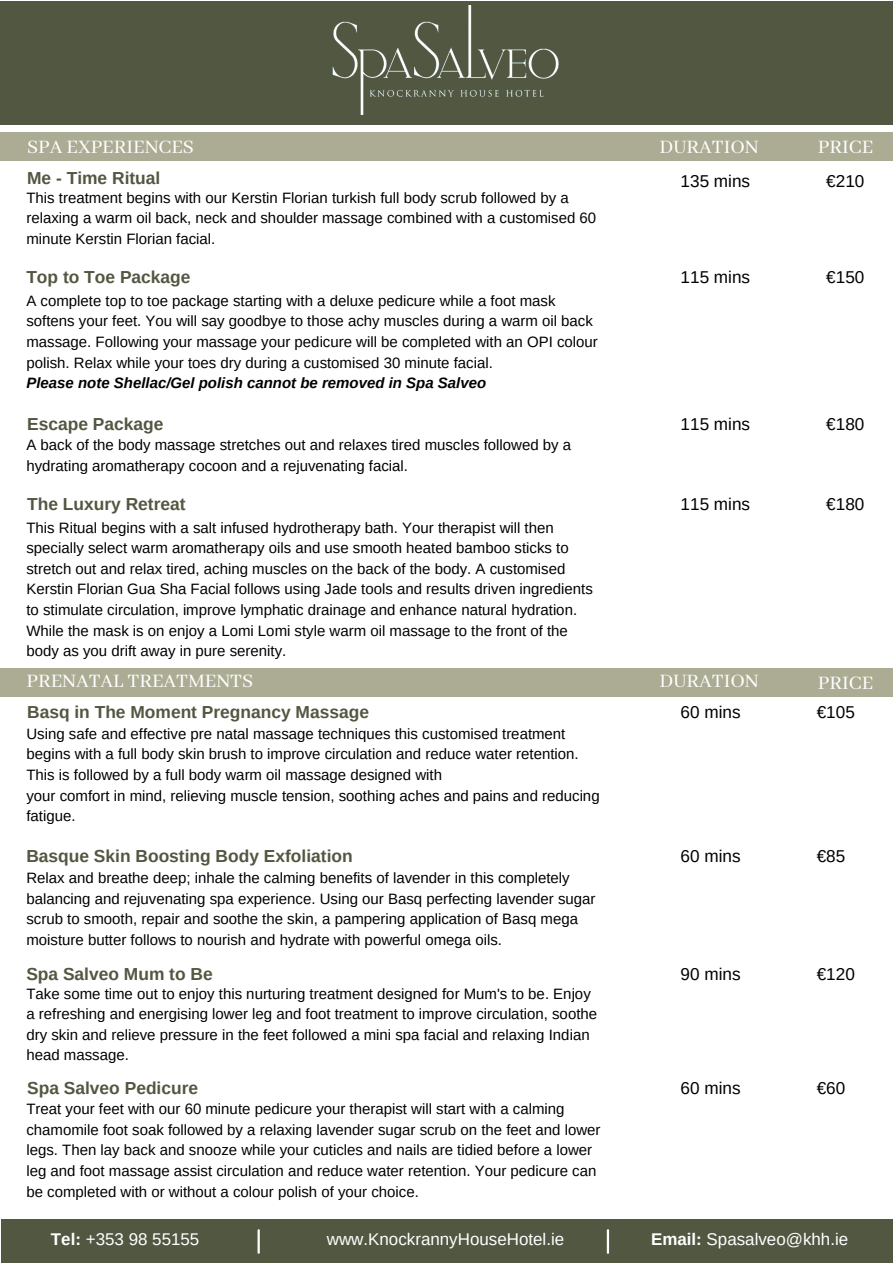
<style>
.page{position:relative;width:893px;height:1264px;background:#fff}
.page>*{position:absolute;margin:0;border:0;box-sizing:border-box;transform-origin:0 0}
.t1{font:21.15px "Abhaya Libre";color:#fff}
.t2{font:700 17.4px "Arimo";color:#525741}
.t3{font:17.1px "Arimo";color:#000}
.t4{font:16.95px "Arimo";color:#fff}
.t5{font:15px/20.5px "Arimo";color:#000}
.t6{font:italic 700 15px "Arimo";color:#000}
.s1{font-weight:700}
</style>
<div class="page">
<div style="left:0;top:1px;width:892px;height:124px;background:#525741"></div>
<img style="left:332px;top:6px;width:227px;height:109px">
<div style="left:0;top:132px;width:892px;height:28px;background:#acac94"></div>
<div style="left:1px;top:1219px;width:891px;height:43px;background:#525741"></div>
<hr style="left:257px;top:1230px;width:3px;height:22px;background:#fff">
<hr style="left:606px;top:1230px;width:3px;height:22px;background:#fff">
<div style="left:0;top:668px;width:892px;height:28px;background:#acac94"></div>
<p class="t1" style="left:27px;top:135px;width:168px">SPA EXPERIENCES</p>
<p class="t2" style="left:27px;top:168px;width:135px">Me - Time Ritual</p>
<p class="t5" style="left:26px;top:187px;width:571px">This treatment begins with our Kerstin Florian turkish full body scrub followed by a relaxing a warm oil back, neck and shoulder massage combined with a customised 60 minute Kerstin Florian facial.</p>
<p class="t2" style="left:26px;top:267px;width:166px">Top to Toe Package</p>
<p class="t5" style="left:26px;top:290px;width:573px">A complete top to toe package starting with a deluxe pedicure while a foot mask softens your feet. You will say goodbye to those achy muscles during a warm oil back massage. Following your massage your pedicure will be completed with an OPI colour polish. Relax while your toes dry during a customised 30 minute facial.</p>
<p class="t6" style="left:26px;top:375px;width:461px">Please note Shellac/Gel polish cannot be removed in Spa Salveo</p>
<p class="t2" style="left:27px;top:414px;width:138px">Escape Package</p>
<p class="t5" style="left:26px;top:434px;width:546px">A back of the body massage stretches out and relaxes tired muscles followed by a hydrating aromatherapy cocoon and a rejuvenating facial.</p>
<p class="t2" style="left:27px;top:494px;width:160px">The Luxury Retreat</p>
<p class="t5" style="left:26px;top:517px;width:568px">This Ritual begins with a salt infused hydrotherapy bath. Your therapist will then specially select warm aromatherapy oils and use smooth heated bamboo sticks to stretch out and relax tired, aching muscles on the back of the body. A customised Kerstin Florian Gua Sha Facial follows using Jade tools and results driven ingredients to stimulate circulation, improve lymphatic drainage and enhance natural hydration.<br>While the mask is on enjoy a Lomi Lomi style warm oil massage to the front of the body as you drift away in pure serenity.</p>
<p class="t1" style="left:659px;top:135px;width:101px">DURATION</p>
<p class="t1" style="left:817px;top:135px;width:57px">PRICE</p>
<p class="t3" style="left:680px;top:172px;width:71px">135 mins</p>
<p class="t3" style="left:826px;top:172px;width:40px">€210</p>
<p class="t3" style="left:680px;top:267px;width:71px">115 mins</p>
<p class="t3" style="left:826px;top:267px;width:40px">€150</p>
<p class="t3" style="left:680px;top:414px;width:71px">115 mins</p>
<p class="t3" style="left:826px;top:414px;width:40px">€180</p>
<p class="t3" style="left:680px;top:494px;width:71px">115 mins</p>
<p class="t3" style="left:826px;top:494px;width:40px">€180</p>
<p class="t1" style="left:26px;top:669px;width:228px">PRENATAL TREATMENTS</p>
<p class="t1" style="left:659px;top:669px;width:101px">DURATION</p>
<p class="t1" style="left:817px;top:671px;width:57px">PRICE</p>
<p class="t2" style="left:27px;top:702px;width:343px">Basq in The Moment Pregnancy Massage</p>
<p class="t5" style="left:26px;top:723px;width:554px">Using safe and effective pre natal massage techniques this customised treatment begins with a full body skin brush to improve circulation and reduce water retention.<br>This is followed by a full body warm oil massage designed with</p>
<p class="t5" style="left:26px;top:785px;width:574px">your comfort in mind, relieving muscle tension, soothing aches and pains and reducing fatigue.</p>
<p class="t2" style="left:26px;top:846px;width:328px">Basque Skin Boosting Body Exfoliation</p>
<p class="t5" style="left:26px;top:867px;width:570px">Relax and breathe deep; inhale the calming benefits of lavender in this completely balancing and rejuvenating spa experience. Using our Basq perfecting lavender sugar scrub to smooth, repair and soothe the skin, a pampering application of Basq mega moisture butter follows to nourish and hydrate with powerful omega oils.</p>
<p class="t5" style="left:26px;top:983px;width:572px">Take some time out to enjoy this nurturing treatment designed for Mum's to be. Enjoy a refreshing and energising lower leg and foot treatment to improve circulation, soothe dry skin and relieve pressure in the feet followed a mini spa facial and relaxing Indian head massage.</p>
<p class="t5" style="left:26px;top:1098px;width:575px">Treat your feet with our 60 minute pedicure your therapist will start with a calming chamomile foot soak followed by a relaxing lavender sugar scrub on the feet and lower legs. Then lay back and snooze while your cuticles and nails are tidied before a lower leg and foot massage assist circulation and reduce water retention. Your pedicure can be completed with or without a colour polish of your choice.</p>
<p class="t2" style="left:26px;top:964px;width:188px">Spa Salveo Mum to Be</p>
<p class="t2" style="left:27px;top:1078px;width:172px">Spa Salveo Pedicure</p>
<p class="t3" style="left:680px;top:702px;width:61px">60 mins</p>
<p class="t3" style="left:816px;top:702px;width:40px">€105</p>
<p class="t3" style="left:680px;top:846px;width:61px">60 mins</p>
<p class="t3" style="left:816px;top:846px;width:30px">€85</p>
<p class="t3" style="left:680px;top:965px;width:61px">90 mins</p>
<p class="t3" style="left:816px;top:965px;width:40px">€120</p>
<p class="t3" style="left:680px;top:1078px;width:61px">60 mins</p>
<p class="t3" style="left:816px;top:1078px;width:30px">€60</p>
<p class="t4" style="left:51px;top:1229px;width:150px"><span class="s1">Tel:</span> +353 98 55155</p>
<p class="t4" style="left:327px;top:1229px;width:239px">www.KnockrannyHouseHotel.ie</p>
<p class="t4" style="left:651px;top:1229px;width:199px"><span class="s1">Email:</span> Spasalveo@khh.ie</p>
</div>
